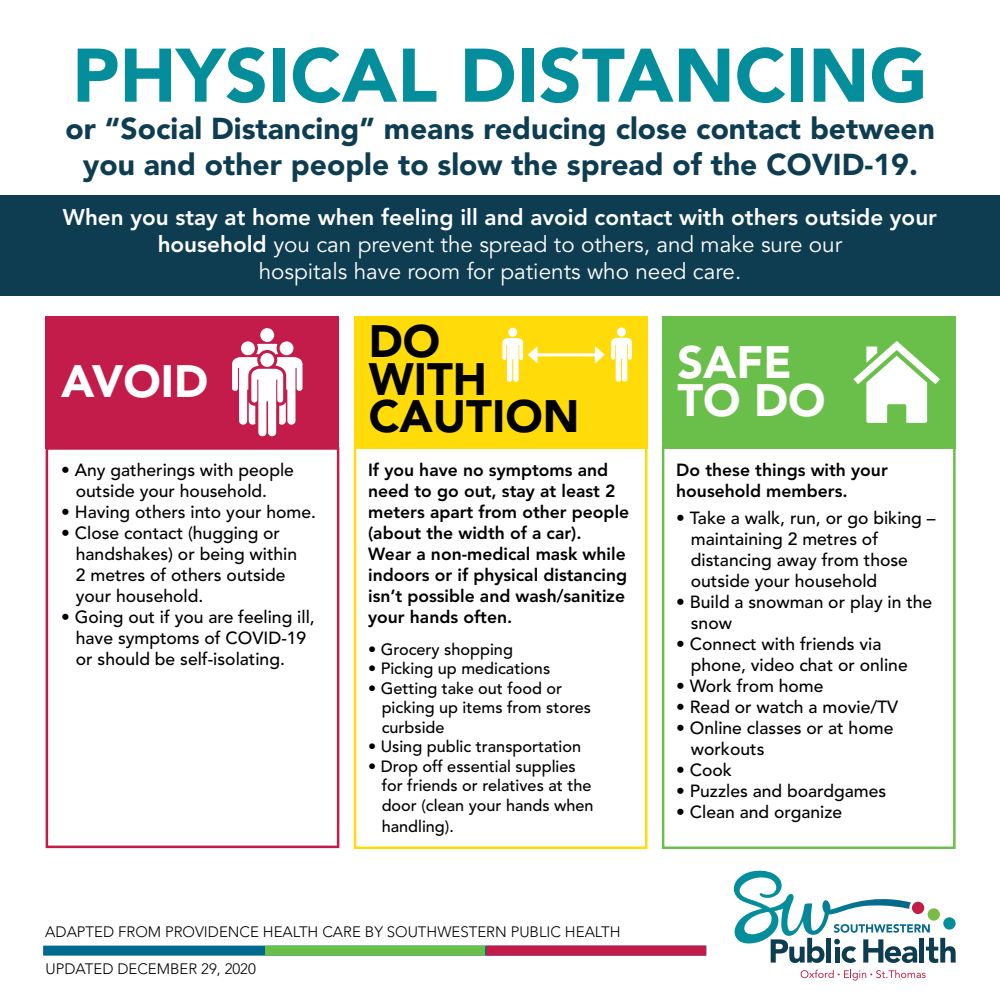
<style>
.page{position:relative;width:1000px;height:1000px;background:#fff}
.page>*{position:absolute;margin:0;border:0;box-sizing:border-box;transform-origin:0 0}
.t1{font:900 75px "Avenir LT Std";color:#048e9b}
.t2{font:900 45px/37.5px "Avenir LT Std";color:#fff}
.t3{font:900 45px/37.5px "Avenir LT Std";color:#000}
.t4{font:32.38px "Minion Pro";color:#fff}
.t5{font:900 30px/36px "Avenir LT Std";color:#0e3d51;text-align:center}
.t6{font:22.5px/27px "Avenir LT Std";color:#fff;text-align:center}
.t7{font:500 17.5px/21px "Avenir LT Std";color:#000}
.t8{font:800 17.5px/21px "Avenir LT Std";color:#000}
.t9{font:500 16.25px/19.5px "Avenir LT Std";color:#000}
.t10{font:300 15px "Avenir LT Std";color:#000}
.s1{font-weight:800}
</style>
<div class="page">
<div style="left:0;top:195px;width:1000px;height:101px;background:#0e3d51"></div>
<div style="left:46px;top:316px;width:293px;height:132px;background:#c31c4a"></div>
<div style="left:354px;top:316px;width:294px;height:132px;background:#ffdb09"></div>
<div style="left:662px;top:316px;width:294px;height:132px;background:#6abf4b"></div>
<div style="left:46px;top:447px;width:293px;height:401px;border:2px solid #c31c4a"></div>
<div style="left:662px;top:446px;width:294px;height:403px;border:2px solid #6abf4b"></div>
<div style="left:354px;top:446px;width:294px;height:403px;border:2px solid #ffdb09"></div>
<div style="left:260px;top:328px;width:14px;height:14px;background:#fff;border-radius:50%"></div>
<svg style="left:241px;top:341px;width:14px;height:14px"></svg>
<svg style="left:280px;top:341px;width:14px;height:14px"></svg>
<svg style="left:232px;top:344px;width:70px;height:92px"></svg>
<hr style="left:534px;top:353px;width:65px;height:3px;background:#fff">
<svg style="left:853px;top:341px;width:87px;height:82px"></svg>
<svg style="left:801px;top:970px;width:125px;height:11px"></svg>
<svg style="left:734px;top:871px;width:222px;height:92px"></svg>
<div style="left:508px;top:328px;width:9px;height:9px;background:#fff;border-radius:50%"></div>
<svg style="left:502px;top:338px;width:21px;height:44px"></svg>
<div style="left:617px;top:328px;width:9px;height:9px;background:#fff;border-radius:50%"></div>
<svg style="left:611px;top:338px;width:21px;height:44px"></svg>
<div style="left:43px;top:946px;width:663px;height:10px;background:#00698f"></div>
<div style="left:486px;top:946px;width:220px;height:10px;background:#c31c4a"></div>
<div style="left:265px;top:946px;width:220px;height:10px;background:#6abf4b"></div>
<h1 class="t1" style="left:72px;top:30px;width:857px">PHYSICAL DISTANCING</h1>
<h3 class="t5" style="left:66px;top:111px;width:871px">or “Social Distancing” means reducing close contact between you and other people to slow the spread of the COVID-19.</h3>
<p class="t6" style="left:63px;top:204px;width:876px"><span class="s1">When you stay at home when feeling ill and avoid contact with others outside your household</span> you can prevent the spread to others, and make sure our<br>hospitals have room for patients who need care.</p>
<h2 class="t2" style="left:61px;top:362px;width:149px">AVOID</h2>
<p class="t7" style="left:76px;top:460px;width:220px;text-indent:-15px">• Any gatherings with people outside your household.</p>
<p class="t7" style="left:61px;top:502px;width:256px">• Having others into your home.</p>
<p class="t7" style="left:76px;top:523px;width:223px;text-indent:-15px">• Close contact (hugging or handshakes) or being within<br>2 metres of others outside your household.</p>
<p class="t7" style="left:76px;top:607px;width:240px;text-indent:-15px">• Going out if you are feeling ill, have symptoms of COVID-19 or should be self-isolating.</p>
<h2 class="t3" style="left:369px;top:323px;width:212px">DO<br>WITH<br>CAUTION</h2>
<h3 class="t4" style="left:527px;top:331px;width:81px">← →</h3>
<p class="t8" style="left:368px;top:460px;width:263px">If you have no symptoms and need to go out, stay at least 2 meters apart from other people (about the width of a car).<br>Wear a non-medical mask while indoors or if physical distancing isn’t possible and wash/sanitize your hands often.</p>
<p class="t9" style="left:368px;top:640px;width:146px">• Grocery shopping</p>
<p class="t9" style="left:368px;top:659px;width:184px">• Picking up medications</p>
<p class="t9" style="left:382px;top:679px;width:211px;text-indent:-14px">• Getting take out food or picking up items from stores curbside</p>
<p class="t9" style="left:368px;top:737px;width:215px">• Using public transportation</p>
<p class="t9" style="left:382px;top:757px;width:213px;text-indent:-14px">• Drop off essential supplies for friends or relatives at the door (clean your hands when</p>
<p class="t9" style="left:382px;top:817px;width:74px">handling).</p>
<p class="t10" style="left:45px;top:923px;width:577px">ADAPTED FROM PROVIDENCE HEALTH CARE BY SOUTHWESTERN PUBLIC HEALTH</p>
<p class="t10" style="left:46px;top:960px;width:212px">UPDATED DECEMBER 29, 2020</p>
<h2 class="t2" style="left:677px;top:344px;width:150px">SAFE<br>TO DO</h2>
<p class="t8" style="left:676px;top:459px;width:213px">Do these things with your household members.</p>
<p class="t7" style="left:691px;top:508px;width:246px;text-indent:-15px">• Take a walk, run, or go biking – maintaining 2 metres of distancing away from those outside your household</p>
<p class="t7" style="left:691px;top:592px;width:243px;text-indent:-15px">• Build a snowman or play in the snow</p>
<p class="t7" style="left:691px;top:634px;width:218px;text-indent:-15px">• Connect with friends via phone, video chat or online</p>
<p class="t7" style="left:676px;top:676px;width:149px">• Work from home</p>
<p class="t7" style="left:676px;top:697px;width:224px">• Read or watch a movie/TV</p>
<p class="t7" style="left:691px;top:718px;width:204px;text-indent:-15px">• Online classes or at home workouts</p>
<p class="t7" style="left:676px;top:760px;width:57px">• Cook</p>
<p class="t7" style="left:676px;top:781px;width:212px">• Puzzles and boardgames</p>
<p class="t7" style="left:676px;top:802px;width:168px">• Clean and organize</p>
</div>
